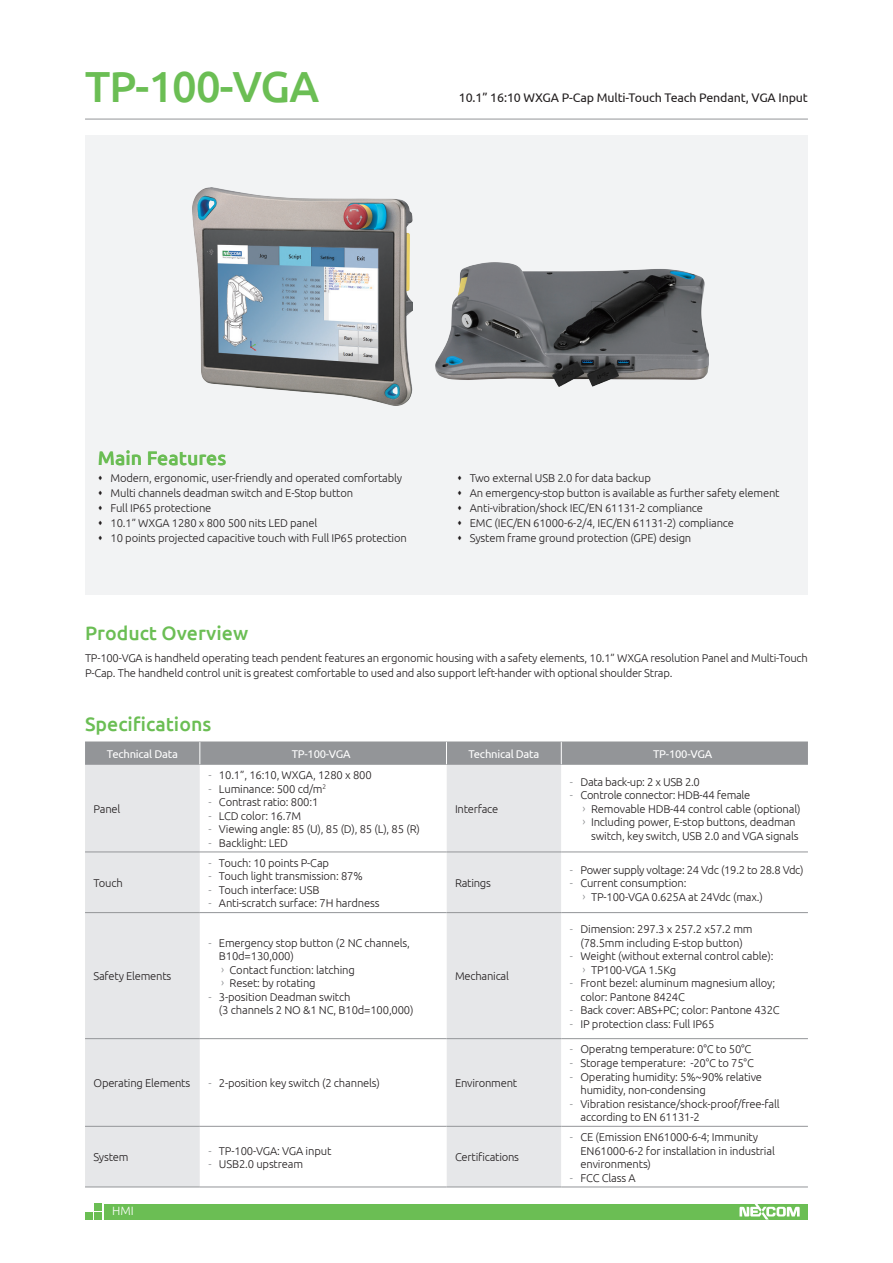
<style>
.page{position:relative;width:893px;height:1263px;background:#fff}
.page>*{position:absolute;margin:0;border:0;box-sizing:border-box;transform-origin:0 0}
.model_name{font:500 43.5px "Ubuntu";letter-spacing:-.02em;color:#6bbe54}
.t1{font:500 19.5px "Ubuntu";color:#6bbe54}
.model_describe{font:12.45px "Ubuntu";letter-spacing:-.01em;color:#231f20}
.series_no{font:300 12px "Ubuntu";color:#fff}
.sub_list2{font:300 11.25px/13.5px "Ubuntu";letter-spacing:-.015em;color:#231f20}
.content{font:300 11.25px "Ubuntu";letter-spacing:-.015em;color:#231f20}
.product_overview{font:300 11.25px/15px "Ubuntu";letter-spacing:-.02em;color:#231f20}
.sub_list3{font:300 11.25px/13.5px "Ubuntu";letter-spacing:-.015em;color:#231f20}
.Table_Content{font:300 11.25px "Ubuntu";letter-spacing:-.02em;color:#231f20}
.Table_Content-2{font:11.25px "Ubuntu";letter-spacing:-.02em;color:#fff}
.s1{color:#86888b}
</style>
<div class="page">
<div style="left:104px;top:1204px;width:704px;height:15px;background:#6bbe54"></div>
<div style="left:94px;top:1203px;width:7px;height:7px;background:#6bbe54"></div>
<div style="left:94px;top:1213px;width:7px;height:7px;background:#6bbe54"></div>
<div style="left:85px;top:1213px;width:7px;height:7px;background:#6bbe54"></div>
<svg style="left:739px;top:1204px;width:61px;height:15px"></svg>
<hr style="left:85px;top:119px;width:723px;height:1px;background:#939598">
<div style="left:85px;top:136px;width:723px;height:459px;background:#f2f3f4"></div>
<div style="left:85px;top:765px;width:476px;height:422px;background:#e6e7e9"></div>
<svg style="left:200px;top:765px;width:246px;height:422px"></svg>
<svg style="left:561px;top:851px;width:247px;height:336px"></svg>
<hr style="left:85px;top:764px;width:115px;height:1px;background:#939598">
<hr style="left:200px;top:764px;width:246px;height:1px;background:#939598">
<hr style="left:446px;top:764px;width:115px;height:1px;background:#939598">
<hr style="left:561px;top:764px;width:247px;height:1px;background:#939598">
<div style="left:85px;top:742px;width:723px;height:22px;background:#939598"></div>
<hr style="left:85px;top:852px;width:115px;height:1px;background:#939598">
<hr style="left:200px;top:852px;width:246px;height:1px;background:#939598">
<hr style="left:446px;top:852px;width:115px;height:1px;background:#939598">
<hr style="left:561px;top:852px;width:247px;height:1px;background:#939598">
<hr style="left:85px;top:912px;width:115px;height:1px;background:#939598">
<hr style="left:200px;top:912px;width:246px;height:1px;background:#939598">
<hr style="left:446px;top:912px;width:115px;height:1px;background:#939598">
<hr style="left:561px;top:912px;width:247px;height:1px;background:#939598">
<hr style="left:85px;top:1038px;width:115px;height:1px;background:#939598">
<hr style="left:200px;top:1038px;width:246px;height:1px;background:#939598">
<hr style="left:446px;top:1038px;width:115px;height:1px;background:#939598">
<hr style="left:561px;top:1038px;width:247px;height:1px;background:#939598">
<hr style="left:85px;top:1126px;width:115px;height:1px;background:#939598">
<hr style="left:200px;top:1126px;width:246px;height:1px;background:#939598">
<hr style="left:446px;top:1126px;width:115px;height:1px;background:#939598">
<hr style="left:561px;top:1126px;width:247px;height:1px;background:#939598">
<hr style="left:85px;top:1187px;width:115px;height:1px;background:#939598">
<hr style="left:200px;top:1187px;width:246px;height:1px;background:#939598">
<hr style="left:446px;top:1187px;width:115px;height:1px;background:#939598">
<hr style="left:561px;top:1187px;width:247px;height:1px;background:#939598">
<img style="left:193px;top:187px;width:219px;height:219px">
<img style="left:436px;top:263px;width:272px;height:123px">
<p class="model_name" style="left:85px;top:59px;width:236px">TP-100-VGA</p>
<p class="model_describe" style="left:459px;top:90px;width:351px">10.1” 16:10 WXGA P-Cap Multi-Touch Teach Pendant, VGA Input</p>
<p class="t1" style="left:98px;top:446px;width:130px">Main Features</p>
<p class="content" style="left:111px;top:472px;width:293px">Modern, ergonomic, user-friendly and operated comfortably</p>
<p class="content" style="left:111px;top:487px;width:244px">Multi channels deadman switch and E-Stop button</p>
<p class="content" style="left:111px;top:502px;width:102px">Full IP65 protectione</p>
<p class="content" style="left:111px;top:517px;width:208px">10.1” WXGA 1280 x 800 500 nits LED panel</p>
<p class="content" style="left:111px;top:532px;width:298px">10 points projected capacitive touch with Full IP65 protection</p>
<p class="content" style="left:470px;top:472px;width:182px">Two external USB 2.0 for data backup</p>
<p class="content" style="left:470px;top:487px;width:311px">An emergency-stop button is available as further safety element</p>
<p class="content" style="left:470px;top:502px;width:235px">Anti-vibration/shock IEC/EN 61131-2 compliance</p>
<p class="content" style="left:470px;top:517px;width:266px">EMC (IEC/EN 61000-6-2/4, IEC/EN 61131-2) compliance</p>
<p class="content" style="left:470px;top:532px;width:223px">System frame ground protection (GPE) design</p>
<p class="t1" style="left:85px;top:621px;width:165px">Product Overview</p>
<p class="product_overview" style="left:85px;top:650px;width:724px">TP-100-VGA is handheld operating teach pendent features an ergonomic housing with a safety elements, 10.1” WXGA resolution Panel and Multi-Touch<br>P-Cap. The handheld control unit is greatest comfortable to used and also support left-hander with optional shoulder Strap.</p>
<p class="t1" style="left:85px;top:712px;width:128px">Specifications</p>
<p class="Table_Content-2" style="left:107px;top:747px;width:72px">Technical Data</p>
<p class="Table_Content-2" style="left:292px;top:747px;width:61px">TP-100-VGA</p>
<p class="Table_Content-2" style="left:468px;top:747px;width:72px">Technical Data</p>
<p class="Table_Content-2" style="left:653px;top:747px;width:61px">TP-100-VGA</p>
<p class="Table_Content" style="left:94px;top:802px;width:28px">Panel</p>
<p class="sub_list2" style="left:208px;top:768px;width:165px"><span class="s1">-</span> 10.1”, 16:10, WXGA, 1280 x 800</p>
<p class="sub_list2" style="left:208px;top:781px;width:119px"><span class="s1">-</span> Luminance: 500 cd/m<sup>2</sup></p>
<p class="sub_list2" style="left:208px;top:795px;width:111px"><span class="s1">-</span> Contrast ratio: 800:1</p>
<p class="sub_list2" style="left:208px;top:808px;width:94px"><span class="s1">-</span> LCD color: 16.7M</p>
<p class="sub_list2" style="left:208px;top:822px;width:213px"><span class="s1">-</span> Viewing angle: 85 (U), 85 (D), 85 (L), 85 (R)</p>
<p class="sub_list2" style="left:208px;top:835px;width:81px"><span class="s1">-</span> Backlight: LED</p>
<p class="Table_Content" style="left:455px;top:802px;width:45px">Interface</p>
<p class="Table_Content" style="left:94px;top:876px;width:31px">Touch</p>
<p class="sub_list2" style="left:208px;top:856px;width:122px"><span class="s1">-</span> Touch: 10 points P-Cap</p>
<p class="sub_list2" style="left:208px;top:869px;width:156px"><span class="s1">-</span> Touch light transmission: 87%</p>
<p class="sub_list2" style="left:208px;top:883px;width:113px"><span class="s1">-</span> Touch interface: USB</p>
<p class="sub_list2" style="left:208px;top:896px;width:173px"><span class="s1">-</span> Anti-scratch surface: 7H hardness</p>
<p class="Table_Content" style="left:455px;top:876px;width:38px">Ratings</p>
<p class="Table_Content" style="left:94px;top:969px;width:79px">Safety Elements</p>
<p class="sub_list2" style="left:219px;top:935px;width:192px;text-indent:-10px"><span class="s1">-</span> Emergency stop button (2 NC channels,<br>B10d=130,000)</p>
<p class="sub_list3" style="left:230px;top:962px;width:127px">Contact function: latching</p>
<p class="sub_list3" style="left:230px;top:976px;width:88px">Reset: by rotating</p>
<p class="sub_list2" style="left:219px;top:989px;width:196px;text-indent:-10px"><span class="s1">-</span> 3-position Deadman switch<br>(3 channels 2 NO &amp;1 NC, B10d=100,000)</p>
<p class="Table_Content" style="left:455px;top:969px;width:56px">Mechanical</p>
<p class="Table_Content" style="left:94px;top:1076px;width:98px">Operating Elements</p>
<p class="sub_list2" style="left:208px;top:1076px;width:173px"><span class="s1">-</span> 2-position key switch (2 channels)</p>
<p class="Table_Content" style="left:455px;top:1076px;width:64px">Environment</p>
<p class="Table_Content" style="left:94px;top:1150px;width:36px">System</p>
<p class="series_no" style="left:112px;top:1203px;width:23px">HMI</p>
<p class="sub_list2" style="left:208px;top:1143px;width:124px"><span class="s1">-</span> TP-100-VGA: VGA input</p>
<p class="sub_list2" style="left:208px;top:1157px;width:96px"><span class="s1">-</span> USB2.0 upstream</p>
<p class="Table_Content" style="left:455px;top:1150px;width:66px">Certifications</p>
<p class="sub_list2" style="left:570px;top:775px;width:131px"><span class="s1">-</span> Data back-up: 2 x USB 2.0</p>
<p class="sub_list2" style="left:570px;top:788px;width:182px"><span class="s1">-</span> Controle connector: HDB-44 female</p>
<p class="sub_list3" style="left:591px;top:802px;width:211px">Removable HDB-44 control cable (optional)</p>
<p class="sub_list3" style="left:591px;top:815px;width:209px">Including power, E-stop buttons, deadman switch, key switch, USB 2.0 and VGA signals</p>
<p class="sub_list2" style="left:570px;top:862px;width:235px"><span class="s1">-</span> Power supply voltage: 24 Vdc (19.2 to 28.8 Vdc)</p>
<p class="sub_list2" style="left:570px;top:876px;width:118px"><span class="s1">-</span> Current consumption:</p>
<p class="sub_list3" style="left:591px;top:889px;width:173px">TP-100-VGA 0.625A at 24Vdc (max.)</p>
<p class="sub_list2" style="left:570px;top:922px;width:184px;text-align:center"><span class="s1">-</span> Dimension: 297.3 x 257.2 x57.2 mm (78.5mm including E-stop button)</p>
<p class="sub_list2" style="left:570px;top:949px;width:205px"><span class="s1">-</span> Weight (without external control cable):</p>
<p class="sub_list3" style="left:591px;top:962px;width:87px">TP100-VGA 1.5Kg</p>
<p class="sub_list2" style="left:580px;top:976px;width:196px;text-indent:-10px"><span class="s1">-</span> Front bezel: aluminum magnesium alloy; color: Pantone 8424C</p>
<p class="sub_list2" style="left:570px;top:1003px;width:211px"><span class="s1">-</span> Back cover: ABS+PC; color: Pantone 432C</p>
<p class="sub_list2" style="left:570px;top:1016px;width:146px"><span class="s1">-</span> IP protection class: Full IP65</p>
<p class="sub_list2" style="left:570px;top:1042px;width:183px"><span class="s1">-</span> Operatng temperature: 0°C to 50°C</p>
<p class="sub_list2" style="left:570px;top:1056px;width:185px"><span class="s1">-</span> Storage temperature: -20°C to 75°C</p>
<p class="sub_list2" style="left:580px;top:1069px;width:183px;text-indent:-10px"><span class="s1">-</span> Operating humidity: 5%~90% relative humidity, non-condensing</p>
<p class="sub_list2" style="left:580px;top:1096px;width:201px;text-indent:-10px"><span class="s1">-</span> Vibration resistance/shock-proof/free-fall according to EN 61131-2</p>
<p class="sub_list2" style="left:580px;top:1130px;width:196px;text-indent:-10px"><span class="s1">-</span> CE (Emission EN61000-6-4; Immunity<br>EN61000-6-2 for installation in industrial environments)</p>
<p class="sub_list2" style="left:570px;top:1170px;width:67px"><span class="s1">-</span> FCC Class A</p>
</div>
